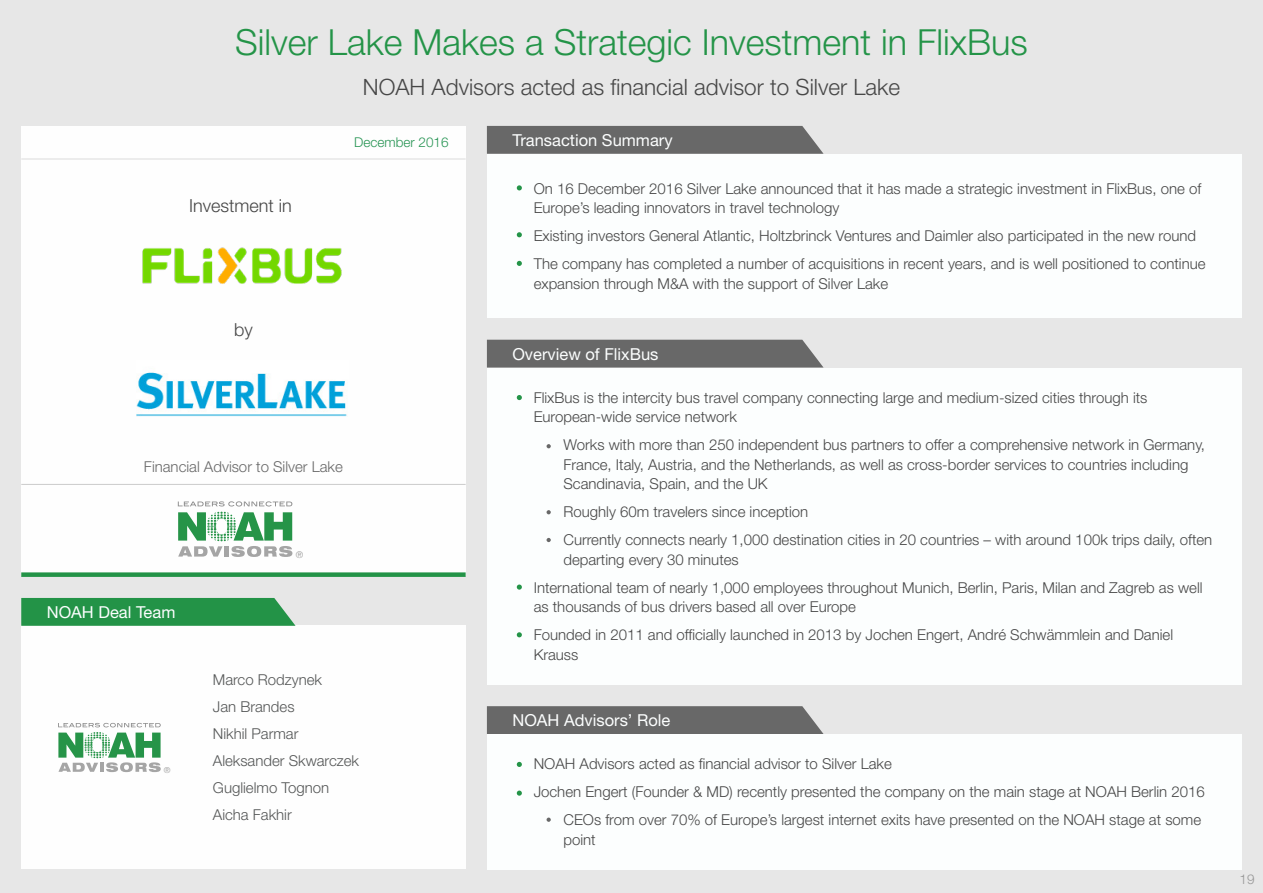
<style>
.page{position:relative;width:1263px;height:893px;background:#e7e7e7}
.page>*{position:absolute;margin:0;border:0;box-sizing:border-box;transform-origin:0 0}
.t1{font:300 36px "Helvetica Neue LT Std";color:#249448}
.t2{font:300 22.5px "Helvetica Neue LT Std";color:#474747}
.t3{font:300 18px "Helvetica Neue LT Std";color:#464646}
.t4{font:16.5px "Helvetica Neue LT Std";color:#fcfefe}
.t5{font:300 15px/19.5px "Helvetica Neue LT Std";color:#474747}
.t6{font:300 15px/27px "Helvetica Neue LT Std";color:#555757}
.t7{font:300 15px "Helvetica Neue LT Std";color:#686868}
.t8{font:300 13.5px "Helvetica Neue LT Std";color:#299555}
.t9{font:300 13.5px "Helvetica Neue LT Std";color:#989898}
.t10{font:9.15px "Helvetica Neue";color:#a5a5a5}
.t11{font:8.1px "Helvetica Neue";color:#a5a5a5}
</style>
<div class="page">
<div style="left:21px;top:126px;width:445px;height:449px;background:#fefefe"></div>
<div style="left:21px;top:626px;width:445px;height:243px;background:#fefefe"></div>
<hr style="left:21px;top:159px;width:445px;height:1px;background:#dcdcdc">
<div style="left:487px;top:126px;width:336px;height:28px;background:#686868"></div>
<div style="left:487px;top:340px;width:336px;height:28px;background:#686868"></div>
<div style="left:487px;top:706px;width:336px;height:28px;background:#686868"></div>
<div style="left:487px;top:154px;width:755px;height:164px;background:#fcfefe"></div>
<div style="left:487px;top:368px;width:755px;height:316px;background:#fcfefe"></div>
<div style="left:487px;top:734px;width:755px;height:135px;background:#fcfefe"></div>
<svg style="left:21px;top:598px;width:275px;height:28px;background:#2c974e"></svg>
<hr style="left:21px;top:484px;width:445px;height:1px;background:#cbcbcb">
<svg style="left:517px;top:791px;width:5px;height:5px"></svg>
<svg style="left:517px;top:762px;width:5px;height:5px"></svg>
<svg style="left:517px;top:395px;width:5px;height:5px"></svg>
<svg style="left:517px;top:584px;width:5px;height:6px"></svg>
<svg style="left:517px;top:232px;width:5px;height:5px"></svg>
<svg style="left:517px;top:185px;width:5px;height:5px"></svg>
<svg style="left:517px;top:261px;width:5px;height:5px"></svg>
<svg style="left:517px;top:632px;width:5px;height:5px"></svg>
<svg style="left:546px;top:444px;width:5px;height:4px"></svg>
<svg style="left:546px;top:510px;width:5px;height:4px"></svg>
<svg style="left:546px;top:538px;width:5px;height:4px"></svg>
<svg style="left:546px;top:818px;width:5px;height:4px"></svg>
<div style="left:21px;top:572px;width:445px;height:5px;background:#239347"></div>
<svg style="left:178px;top:501px;width:114px;height:5px"></svg>
<svg style="left:178px;top:512px;width:114px;height:45px"></svg>
<svg style="left:58px;top:723px;width:103px;height:49px"></svg>
<img style="left:137px;top:372px;width:210px;height:44px">
<img style="left:142px;top:247px;width:200px;height:37px">
<h1 class="t1" style="left:235px;top:20px;width:794px">Silver Lake Makes a Strategic Investment in FlixBus</h1>
<h2 class="t2" style="left:363px;top:73px;width:539px">NOAH Advisors acted as financial advisor to Silver Lake</h2>
<p class="t4" style="left:512px;top:130px;width:162px">Transaction Summary</p>
<p class="t8" style="left:354px;top:134px;width:96px">December 2016</p>
<p class="t3" style="left:189px;top:194px;width:104px">Investment in</p>
<p class="t3" style="left:234px;top:318px;width:20px">by</p>
<p class="t7" style="left:144px;top:457px;width:200px">Financial Advisor to Silver Lake</p>
<p class="t4" style="left:47px;top:602px;width:130px">NOAH Deal Team</p>
<p class="t11" style="left:164px;top:764px;width:8px">®</p>
<p class="t10" style="left:296px;top:548px;width:9px">®</p>
<p class="t6" style="left:213px;top:666px;width:148px">Marco Rodzynek<br>Jan Brandes<br>Nikhil Parmar<br>Aleksander Skwarczek<br>Guglielmo Tognon<br>Aicha Fakhir</p>
<p class="t5" style="left:534px;top:178px;width:669px">On 16 December 2016 Silver Lake announced that it has made a strategic investment in FlixBus, one of<br>Europe’s leading innovators in travel technology</p>
<p class="t5" style="left:534px;top:221px;width:673px;line-height:28px">Existing investors General Atlantic, Holtzbrinck Ventures and Daimler also participated in the new round<br>The company has completed a number of acquisitions in recent years, and is well positioned to continue</p>
<p class="t5" style="left:534px;top:273px;width:356px">expansion through M&amp;A with the support of Silver Lake</p>
<p class="t4" style="left:512px;top:344px;width:148px">Overview of FlixBus</p>
<p class="t5" style="left:534px;top:387px;width:615px">FlixBus is the intercity bus travel company connecting large and medium-sized cities through its<br>European-wide service network</p>
<p class="t5" style="left:563px;top:435px;width:643px">Works with more than 250 independent bus partners to offer a comprehensive network in Germany,<br>France, Italy, Austria, and the Netherlands, as well as cross-border services to countries including<br>Scandinavia, Spain, and the UK</p>
<p class="t5" style="left:563px;top:498px;width:650px;line-height:28px">Roughly 60m travelers since inception<br>Currently connects nearly 1,000 destination cities in 20 countries – with around 100k trips daily, often</p>
<p class="t5" style="left:534px;top:545px;width:670px;line-height:28px;text-indent:30px">departing every 30 minutes<br>International team of nearly 1,000 employees throughout Munich, Berlin, Paris, Milan and Zagreb as well</p>
<p class="t5" style="left:534px;top:593px;width:641px;line-height:28px">as thousands of bus drivers based all over Europe<br>Founded in 2011 and officially launched in 2013 by Jochen Engert, André Schwämmlein and Daniel</p>
<p class="t5" style="left:534px;top:644px;width:46px">Krauss</p>
<p class="t4" style="left:512px;top:710px;width:159px">NOAH Advisors’ Role</p>
<p class="t5" style="left:534px;top:754px;width:360px">NOAH Advisors acted as financial advisor to Silver Lake</p>
<p class="t5" style="left:534px;top:782px;width:673px">Jochen Engert (Founder &amp; MD) recently presented the company on the main stage at NOAH Berlin 2016</p>
<p class="t5" style="left:563px;top:810px;width:639px">CEOs from over 70% of Europe’s largest internet exits have presented on the NOAH stage at some</p>
<p class="t5" style="left:563px;top:829px;width:34px">point</p>
<p class="t9" style="left:1239px;top:871px;width:17px">19</p>
</div>
